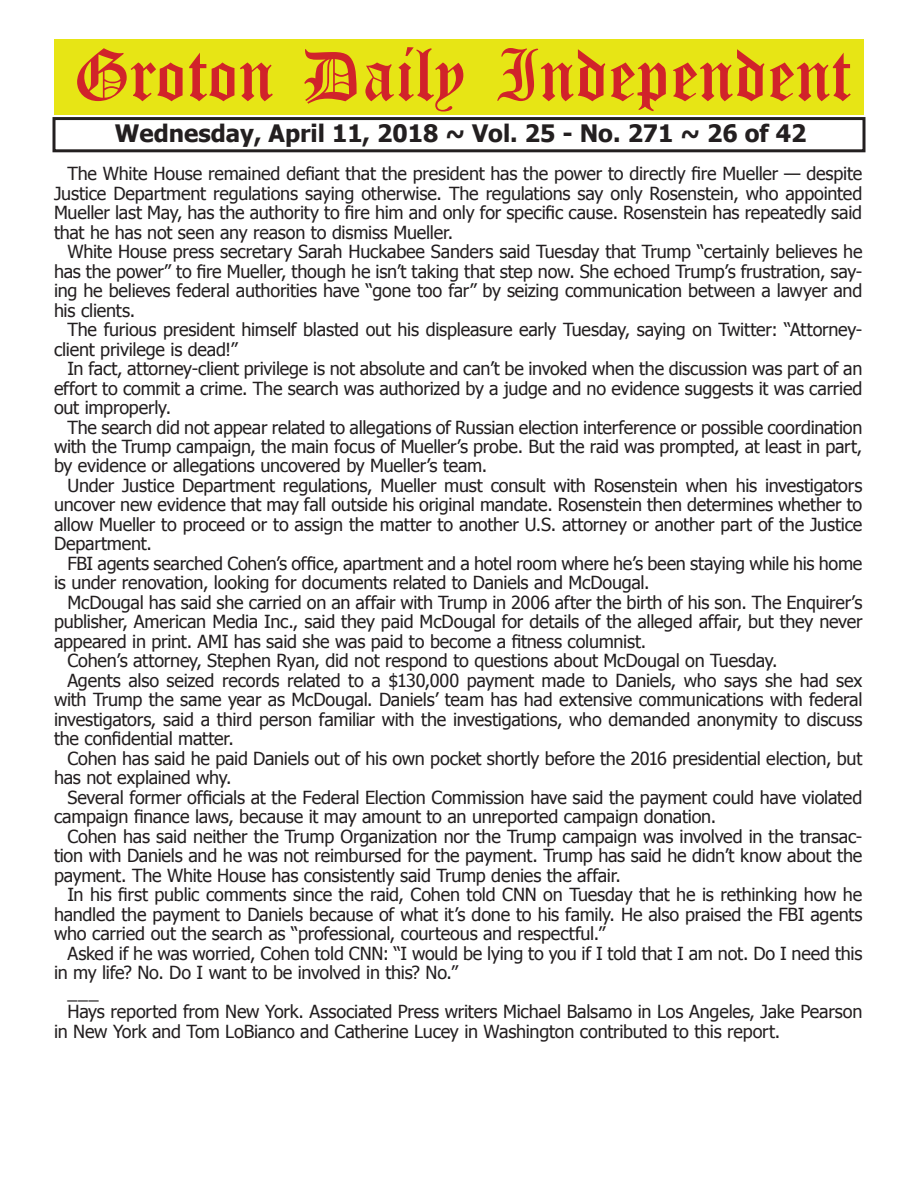
<style>
.page{position:relative;width:918px;height:1188px;background:#fff}
.page>*{position:absolute;margin:0;border:0;box-sizing:border-box;transform-origin:0 0}
.t1{font:54px "Old English Five";color:#d1232a}
.t2{font:700 24px "Tahoma";color:#231f20}
.t3{font:18px/19.5px "Tahoma";letter-spacing:-.015em;color:#231f20;text-align:justify}
</style>
<div class="page">
<div style="left:52px;top:117px;width:814px;height:35px;border:3px solid #231f20"></div>
<div style="left:54px;top:40px;width:810px;height:75px;background:#e7e515"></div>
<h1 class="t1" style="left:73px;top:50px;width:779px">Groton Daily Independent</h1>
<h2 class="t2" style="left:115px;top:116px;width:693px">Wednesday, April 11, 2018 ~ Vol. 25 - No. 271 ~ 26 of 42</h2>
<p class="t3" style="left:54px;top:163px;width:810px;text-indent:14px">The White House remained defiant that the president has the power to directly fire Mueller — despite Justice Department regulations saying otherwise. The regulations say only Rosenstein, who appointed Mueller last May, has the authority to fire him and only for specific cause. Rosenstein has repeatedly said that he has not seen any reason to dismiss Mueller.</p>
<p class="t3" style="left:54px;top:241px;width:810px;text-indent:14px">White House press secretary Sarah Huckabee Sanders said Tuesday that Trump “certainly believes he has the power” to fire Mueller, though he isn’t taking that step now. She echoed Trump’s frustration, say&shy;ing he believes federal authorities have “gone too far” by seizing communication between a lawyer and his clients.</p>
<p class="t3" style="left:54px;top:319px;width:810px;text-indent:14px">The furious president himself blasted out his displeasure early Tuesday, saying on Twitter: “Attorney&shy;client privilege is dead!”</p>
<p class="t3" style="left:54px;top:358px;width:810px;text-indent:14px">In fact, attorney-client privilege is not absolute and can’t be invoked when the discussion was part of an effort to commit a crime. The search was authorized by a judge and no evidence suggests it was carried out improperly.</p>
<p class="t3" style="left:54px;top:416px;width:810px;text-indent:14px">The search did not appear related to allegations of Russian election interference or possible coordination with the Trump campaign, the main focus of Mueller’s probe. But the raid was prompted, at least in part, by evidence or allegations uncovered by Mueller’s team.</p>
<p class="t3" style="left:54px;top:475px;width:810px;text-indent:14px">Under Justice Department regulations, Mueller must consult with Rosenstein when his investigators uncover new evidence that may fall outside his original mandate. Rosenstein then determines whether to allow Mueller to proceed or to assign the matter to another U.S. attorney or another part of the Justice Department.</p>
<p class="t3" style="left:54px;top:553px;width:810px;text-indent:14px">FBI agents searched Cohen’s office, apartment and a hotel room where he’s been staying while his home is under renovation, looking for documents related to Daniels and McDougal.</p>
<p class="t3" style="left:68px;top:592px;width:796px">McDougal has said she carried on an affair with Trump in 2006 after the birth of his son. The Enquirer’s</p>
<p class="t3" style="left:54px;top:611px;width:810px">publisher, American Media Inc., said they paid McDougal for details of the alleged affair, but they never</p>
<p class="t3" style="left:54px;top:631px;width:594px">appeared in print. AMI has said she was paid to become a fitness columnist.</p>
<p class="t3" style="left:68px;top:650px;width:712px">Cohen’s attorney, Stephen Ryan, did not respond to questions about McDougal on Tuesday.</p>
<p class="t3" style="left:68px;top:670px;width:796px">Agents also seized records related to a $130,000 payment made to Daniels, who says she had sex</p>
<p class="t3" style="left:54px;top:689px;width:810px">with Trump the same year as McDougal. Daniels’ team has had extensive communications with federal</p>
<p class="t3" style="left:54px;top:709px;width:810px">investigators, said a third person familiar with the investigations, who demanded anonymity to discuss</p>
<p class="t3" style="left:54px;top:728px;width:181px">the confidential matter.</p>
<p class="t3" style="left:68px;top:748px;width:796px">Cohen has said he paid Daniels out of his own pocket shortly before the 2016 presidential election, but</p>
<p class="t3" style="left:54px;top:767px;width:179px">has not explained why.</p>
<p class="t3" style="left:68px;top:787px;width:796px">Several former officials at the Federal Election Commission have said the payment could have violated</p>
<p class="t3" style="left:54px;top:806px;width:664px">campaign finance laws, because it may amount to an unreported campaign donation.</p>
<p class="t3" style="left:68px;top:826px;width:796px">Cohen has said neither the Trump Organization nor the Trump campaign was involved in the transac-</p>
<p class="t3" style="left:54px;top:845px;width:810px">tion with Daniels and he was not reimbursed for the payment. Trump has said he didn’t know about the</p>
<p class="t3" style="left:54px;top:865px;width:568px">payment. The White House has consistently said Trump denies the affair.</p>
<p class="t3" style="left:68px;top:884px;width:796px">In his first public comments since the raid, Cohen told CNN on Tuesday that he is rethinking how he</p>
<p class="t3" style="left:54px;top:904px;width:810px">handled the payment to Daniels because of what it’s done to his family. He also praised the FBI agents</p>
<p class="t3" style="left:54px;top:923px;width:553px">who carried out the search as “professional, courteous and respectful.”</p>
<p class="t3" style="left:68px;top:943px;width:797px">Asked if he was worried, Cohen told CNN: “I would be lying to you if I told that I am not. Do I need this</p>
<p class="t3" style="left:54px;top:962px;width:405px">in my life? No. Do I want to be involved in this? No.”</p>
<p class="t3" style="left:68px;top:982px;width:33px">___</p>
<p class="t3" style="left:68px;top:1001px;width:796px">Hays reported from New York. Associated Press writers Michael Balsamo in Los Angeles, Jake Pearson</p>
<p class="t3" style="left:54px;top:1021px;width:728px">in New York and Tom LoBianco and Catherine Lucey in Washington contributed to this report.</p>
</div>
